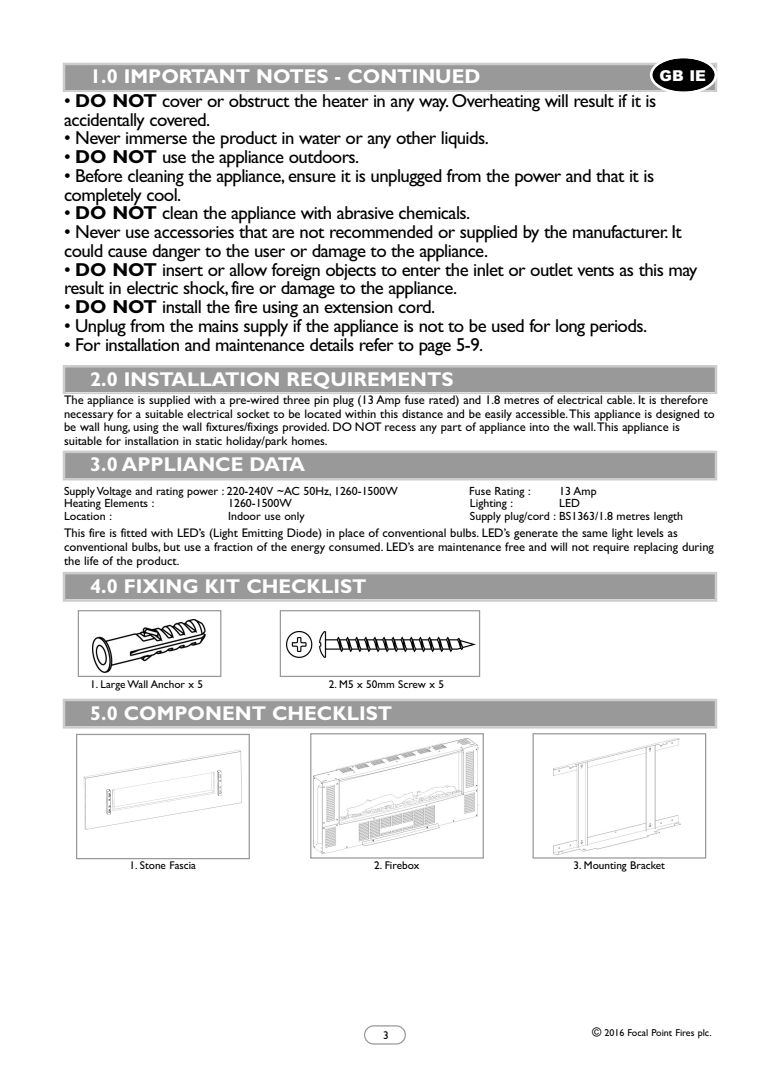
<style>
.page{position:relative;width:780px;height:1088px;background:#fff}
.page>*{position:absolute;margin:0;border:0;box-sizing:border-box;transform-origin:0 0}
.t1{font:700 20px "Gill Sans";color:#fff}
.t2{font:18.75px/18.8px "Gill Sans";letter-spacing:-.03em;color:#000}
.t3{font:900 15px "Arial";color:#fff}
.t4{font:12.5px/13.8px "Gill Sans";color:#000}
.t5{font:11.88px "Gill Sans";color:#000}
.t6{font:11.25px "Gill Sans";color:#000}
.t7{font:10px "Gill Sans";color:#000}
.s1{font-weight:700}
.s2{font-size:12.5px}
</style>
<div class="page">
<div style="left:65px;top:367px;width:649px;height:25px;background:#999"></div>
<div style="left:63px;top:365px;width:654px;height:30px;border:2px solid #ccc"></div>
<div style="left:65px;top:453px;width:649px;height:25px;background:#999"></div>
<div style="left:63px;top:451px;width:654px;height:29px;border:2px solid #ccc"></div>
<div style="left:65px;top:574px;width:649px;height:25px;background:#999"></div>
<div style="left:63px;top:572px;width:654px;height:30px;border:2px solid #ccc"></div>
<img style="left:93px;top:619px;width:112px;height:53px">
<div style="left:78px;top:610px;width:143px;height:67px;border:1px solid #999"></div>
<img style="left:287px;top:632px;width:188px;height:26px">
<div style="left:280px;top:610px;width:200px;height:67px;border:1px solid #999"></div>
<div style="left:65px;top:701px;width:649px;height:25px;background:#999"></div>
<div style="left:63px;top:699px;width:654px;height:29px;border:2px solid #ccc"></div>
<img style="left:83px;top:750px;width:159px;height:80px">
<div style="left:76px;top:734px;width:174px;height:125px;border:1px solid #999"></div>
<img style="left:313px;top:739px;width:165px;height:115px">
<div style="left:310px;top:733px;width:174px;height:125px;border:1px solid #999"></div>
<img style="left:553px;top:739px;width:127px;height:115px">
<div style="left:532px;top:733px;width:174px;height:125px;border:1px solid #999"></div>
<svg style="left:364px;top:1025px;width:42px;height:19px"></svg>
<div style="left:65px;top:65px;width:649px;height:25px;background:#999"></div>
<div style="left:63px;top:63px;width:654px;height:30px;border:2px solid #ccc"></div>
<svg style="left:649px;top:58px;width:68px;height:35px"></svg>
<div style="left:63px;top:394px;width:654px;height:56px;background:#fff"></div>
<p class="t1" style="left:90px;top:64px;width:391px">1.0 IMPORTANT NOTES - CONTINUED</p>
<p class="t3" style="left:659px;top:67px;width:48px">GB IE</p>
<p class="t2" style="left:64px;top:91px;width:593px">• <span class="s1">DO NOT</span> cover or obstruct the heater in any way. Overheating will result if it is accidentally covered.</p>
<p class="t2" style="left:64px;top:129px;width:426px">• Never immerse the product in water or any other liquids.</p>
<p class="t2" style="left:64px;top:147px;width:297px">• <span class="s1">DO NOT</span> use the appliance outdoors.</p>
<p class="t2" style="left:64px;top:166px;width:591px">• Before cleaning the appliance, ensure it is unplugged from the power and that it is completely cool.</p>
<p class="t2" style="left:64px;top:204px;width:408px">• <span class="s1">DO NOT</span> clean the appliance with abrasive chemicals.</p>
<p class="t2" style="left:64px;top:222px;width:619px">• Never use accessories that are not recommended or supplied by the manufacturer. It could cause danger to the user or damage to the appliance.</p>
<p class="t2" style="left:64px;top:260px;width:635px">• <span class="s1">DO NOT</span> insert or allow foreign objects to enter the inlet or outlet vents as this may result in electric shock, fire or damage to the appliance.</p>
<p class="t2" style="left:64px;top:297px;width:373px">• <span class="s1">DO NOT</span> install the fire using an extension cord.</p>
<p class="t2" style="left:64px;top:316px;width:584px">• Unplug from the mains supply if the appliance is not to be used for long periods.</p>
<p class="t2" style="left:64px;top:335px;width:421px">• For installation and maintenance details refer to page 5-9.</p>
<p class="t1" style="left:90px;top:367px;width:365px">2.0 INSTALLATION REQUIREMENTS</p>
<p class="t4" style="left:64px;top:393px;width:652px">The appliance is supplied with a pre-wired three pin plug (13 Amp fuse rated) and 1.8 metres of electrical cable. It is therefore necessary for a suitable electrical socket to be located within this distance and be easily accessible.This appliance is designed to be wall hung, using the wall fixtures/fixings provided. DO NOT recess any part of appliance into the wall.This appliance is suitable for installation in static holiday/park homes.</p>
<p class="t1" style="left:90px;top:453px;width:216px">3.0 APPLIANCE DATA</p>
<p class="t5" style="left:64px;top:483px;width:335px">Supply Voltage and rating power : 220-240V ~AC 50Hz, 1260-1500W</p>
<p class="t5" style="left:469px;top:483px;width:63px">Fuse Rating :</p>
<p class="t5" style="left:559px;top:483px;width:39px">13 Amp</p>
<p class="t5" style="left:64px;top:496px;width:92px">Heating Elements :</p>
<p class="t5" style="left:228px;top:496px;width:65px">1260-1500W</p>
<p class="t5" style="left:470px;top:496px;width:45px">Lighting :</p>
<p class="t5" style="left:559px;top:496px;width:22px">LED</p>
<p class="t5" style="left:64px;top:508px;width:49px">Location :</p>
<p class="t5" style="left:228px;top:508px;width:78px">Indoor use only</p>
<p class="t5" style="left:470px;top:508px;width:214px">Supply plug/cord : BS1363/1.8 metres length</p>
<p class="t4" style="left:64px;top:526px;width:651px">This fire is fitted with LED’s (Light Emitting Diode) in place of conventional bulbs. LED’s generate the same light levels as conventional bulbs, but use a fraction of the energy consumed. LED’s are maintenance free and will not require replacing during the life of the product.</p>
<p class="t1" style="left:90px;top:574px;width:278px">4.0 FIXING KIT CHECKLIST</p>
<p class="t6" style="left:90px;top:678px;width:114px">1. Large Wall Anchor x 5</p>
<p class="t6" style="left:329px;top:678px;width:117px">2. M5 x 50mm Screw x 5</p>
<p class="t1" style="left:90px;top:701px;width:303px">5.0 COMPONENT CHECKLIST</p>
<p class="t6" style="left:129px;top:858px;width:68px">1. Stone Fascia</p>
<p class="t6" style="left:374px;top:858px;width:47px">2. Firebox</p>
<p class="t6" style="left:573px;top:859px;width:93px">3. Mounting Bracket</p>
<p class="t6" style="left:383px;top:1028px;width:7px">3</p>
<p class="t7" style="left:592px;top:1027px;width:121px"><span class="s2">©</span> 2016 Focal Point Fires plc.</p>
</div>
